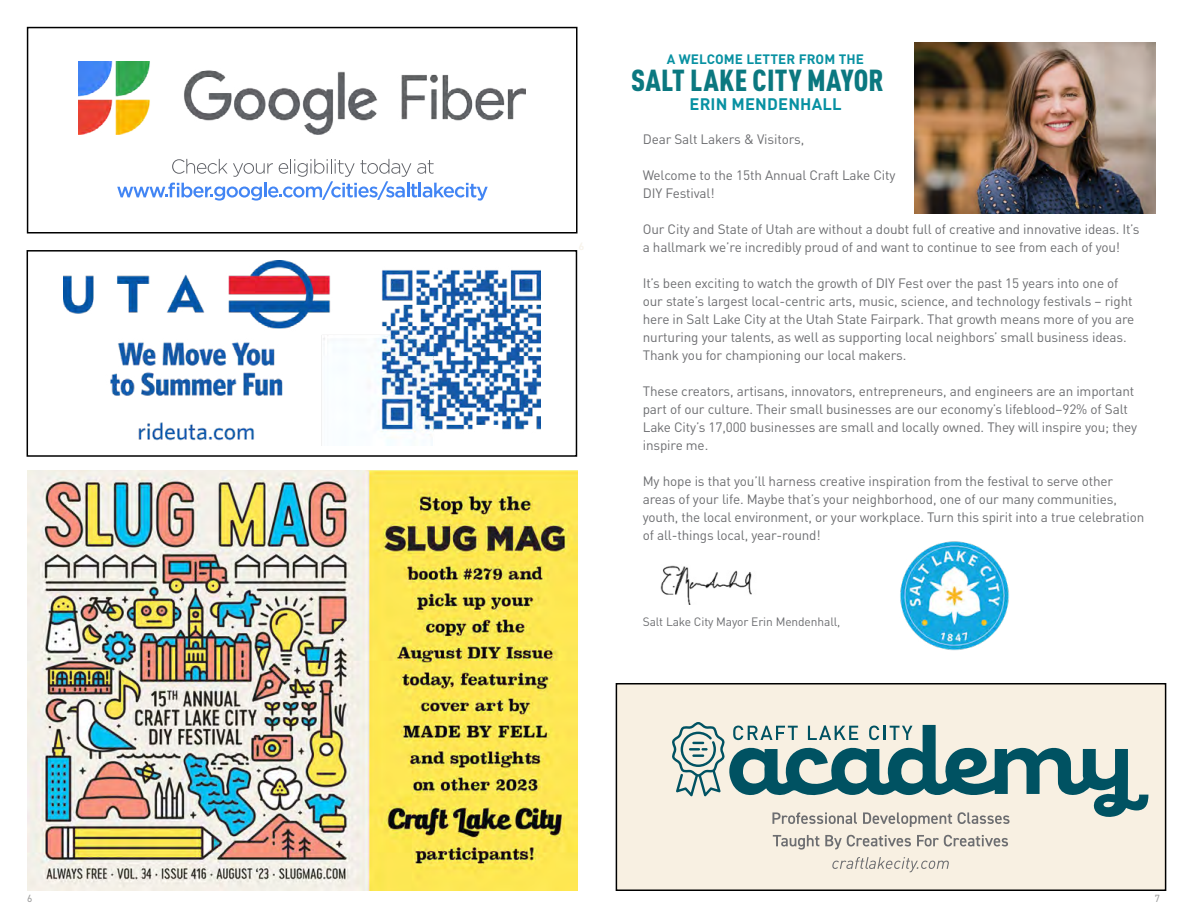
<style>
.page{position:relative;width:1188px;height:918px;background:#fff}
.page>*{position:absolute;margin:0;border:0;box-sizing:border-box;transform-origin:0 0}
.t1{font:900 condensed 30px "DINOT";letter-spacing:.01em;color:#0b7880}
.t2{font:700 16.5px "DINOT";letter-spacing:.01em;color:#0891a2}
.t3{font:13.5px/18px "DINOT";letter-spacing:-.01em;color:#6d6e71}
.t4{font:700 13.5px "DINOT";letter-spacing:.01em;color:#0891a2}
.t5{font:12px "DINOT";letter-spacing:-.01em;color:#6d6e71}
.t6{font:10.5px "DIN2014";color:#9f9f9f}
</style>
<div class="page">
<div style="left:616px;top:684px;width:550px;height:206px;background:#f8f0e2"></div>
<div style="left:616px;top:683px;width:550px;height:208px;border:2px solid #000"></div>
<img style="left:63px;top:261px;width:477px;height:185px">
<div style="left:27px;top:250px;width:550px;height:207px;border:2px solid #000"></div>
<img style="left:27px;top:471px;width:550px;height:420px">
<svg style="left:832px;top:857px;width:117px;height:15px"></svg>
<svg style="left:773px;top:835px;width:235px;height:15px"></svg>
<svg style="left:672px;top:722px;width:476px;height:105px"></svg>
<img style="left:914px;top:43px;width:242px;height:171px">
<img style="left:660px;top:565px;width:92px;height:39px">
<img style="left:900px;top:541px;width:109px;height:110px">
<img style="left:78px;top:62px;width:448px;height:72px">
<svg style="left:117px;top:159px;width:371px;height:42px"></svg>
<div style="left:27px;top:27px;width:551px;height:207px;border:2px solid #000"></div>
<p class="t4" style="left:667px;top:50px;width:199px">A WELCOME LETTER FROM THE</p>
<h1 class="t1" style="left:631px;top:62px;width:254px">SALT LAKE CITY MAYOR</h1>
<p class="t2" style="left:690px;top:94px;width:153px">ERIN MENDENHALL</p>
<p class="t3" style="left:643px;top:130px;width:163px">Dear Salt Lakers &amp; Visitors,</p>
<p class="t3" style="left:643px;top:166px;width:254px">Welcome to the 15th Annual Craft Lake City<br>DIY Festival!</p>
<p class="t3" style="left:643px;top:220px;width:498px">Our City and State of Utah are without a doubt full of creative and innovative ideas. It’s a hallmark we’re incredibly proud of and want to continue to see from each of you!</p>
<p class="t3" style="left:643px;top:274px;width:493px">It’s been exciting to watch the growth of DIY Fest over the past 15 years into one of our state’s largest local-centric arts, music, science, and technology festivals – right here in Salt Lake City at the Utah State Fairpark. That growth means more of you are nurturing your talents, as well as supporting local neighbors’ small business ideas.<br>Thank you for championing our local makers.</p>
<p class="t3" style="left:643px;top:382px;width:496px">These creators, artisans, innovators, entrepreneurs, and engineers are an important part of our culture. Their small businesses are our economy’s lifeblood–92% of Salt Lake City’s 17,000 businesses are small and locally owned. They will inspire you; they inspire me.</p>
<p class="t3" style="left:643px;top:472px;width:503px">My hope is that you’ll harness creative inspiration from the festival to serve other areas of your life. Maybe that’s your neighborhood, one of our many communities, youth, the local environment, or your workplace. Turn this spirit into a true celebration of all-things local, year-round!</p>
<p class="t5" style="left:643px;top:614px;width:199px">Salt Lake City Mayor Erin Mendenhall,</p>
<p class="t6" style="left:27px;top:892px;width:7px">6</p>
<p class="t6" style="left:1155px;top:892px;width:7px">7</p>
</div>
